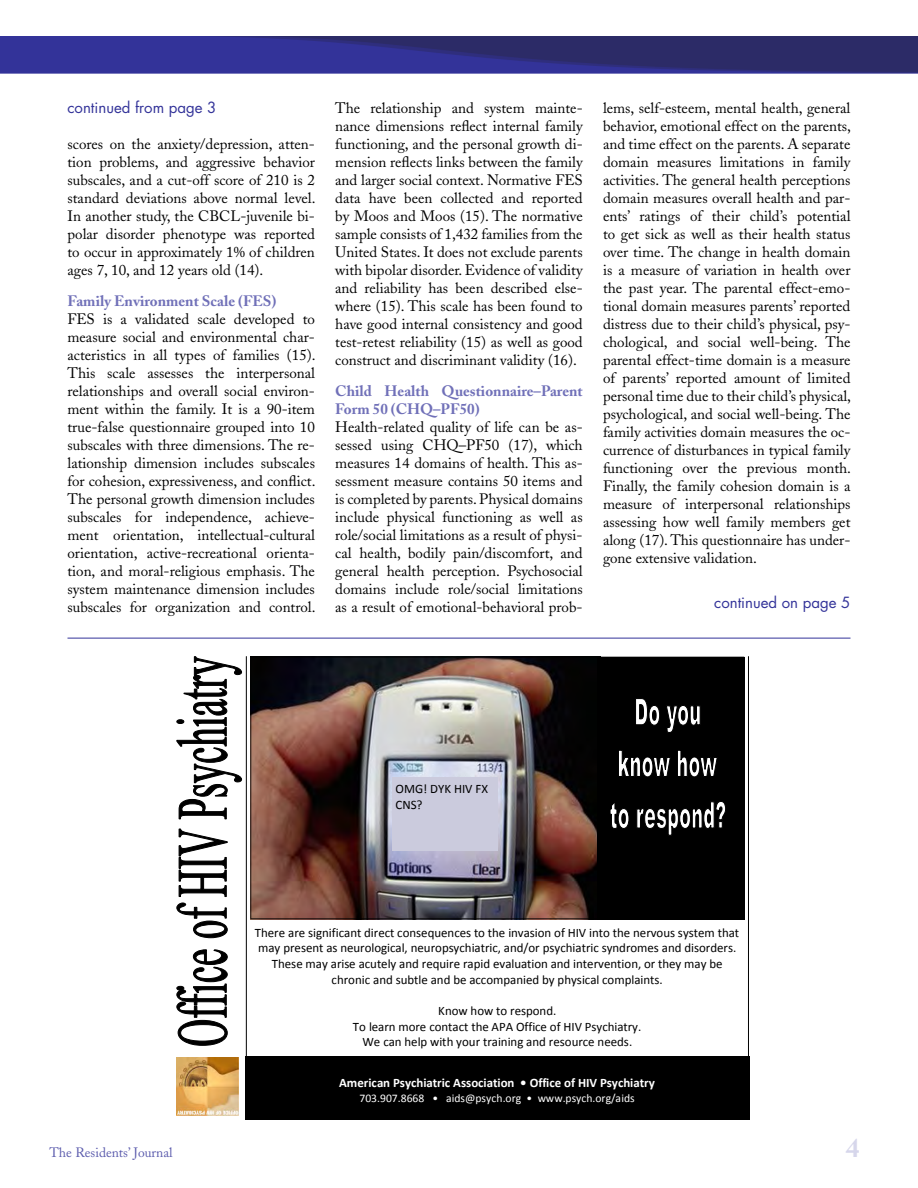
<style>
.page{position:relative;width:918px;height:1188px;background:#fff}
.page>*{position:absolute;margin:0;border:0;box-sizing:border-box;transform-origin:0 0}
.t1{font:700 27px "Adobe Caslon";color:#d6d6eb}
.t2{font:15px/18px "Adobe Caslon";color:#000;text-align:justify}
.t3{font:700 15px/18px "Adobe Caslon";color:#7070b8}
.t4{font:15px "Futura";color:#339}
.t5{font:13.5px "Adobe Caslon";color:#5c5cad}
.t6{font:12.9px/15.8px "Calibri";color:#000;text-align:center}
.t7{font:700 12.9px "Calibri";letter-spacing:-.005em;color:#fff}
.t8{font:11.7px "Calibri";color:#fff}
</style>
<div class="page">
<img style="left:0;top:36px;width:918px;height:38px">
<img style="left:250px;top:657px;width:347px;height:262px">
<div style="left:392px;top:777px;width:105px;height:74px;background:#cbcbdd"></div>
<svg style="left:176px;top:949px;width:52px;height:97px"></svg>
<svg style="left:176px;top:828px;width:52px;height:111px"></svg>
<svg style="left:176px;top:656px;width:66px;height:164px"></svg>
<svg style="left:597px;top:657px;width:147px;height:262px"></svg>
<img style="left:177px;top:1058px;width:61px;height:57px">
<hr style="left:246px;top:657px;width:1px;height:462px;background:#000">
<div style="left:245px;top:1056px;width:505px;height:63px;background:#000"></div>
<hr style="left:748px;top:657px;width:1px;height:462px;background:#000">
<hr style="left:68px;top:638px;width:782px;height:1px;background:#339">
<p class="t4" style="left:68px;top:98px;width:151px">continued from page 3</p>
<p class="t2" style="left:68px;top:135px;width:250px">scores on the anxiety/depression, atten&shy;tion problems, and aggressive behavior subscales, and a cut-off score of 210 is 2 standard deviations above normal level.<br>In another study, the CBCL-juvenile bi&shy;polar disorder phenotype was reported to occur in approximately 1% of children ages 7, 10, and 12 years old (14).</p>
<p class="t3" style="left:68px;top:292px;width:210px">Family Environment Scale (FES)</p>
<p class="t2" style="left:68px;top:310px;width:250px">FES is a validated scale developed to measure social and environmental char&shy;acteristics in all types of families (15).<br>This scale assesses the interpersonal relationships and overall social environ&shy;ment within the family. It is a 90-item true-false questionnaire grouped into 10 subscales with three dimensions. The re&shy;lationship dimension includes subscales for cohesion, expressiveness, and conflict.<br>The personal growth dimension includes subscales for independence, achieve&shy;ment orientation, intellectual-cultural orientation, active-recreational orienta&shy;tion, and moral-religious emphasis. The system maintenance dimension includes subscales for organization and control.</p>
<p class="t2" style="left:335px;top:99px;width:249px">The relationship and system mainte&shy;nance dimensions reflect internal family functioning, and the personal growth di&shy;mension reflects links between the family and larger social context. Normative FES data have been collected and reported by Moos and Moos (15). The normative sample consists of 1,432 families from the United States. It does not exclude parents with bipolar disorder. Evidence of validity and reliability has been described else&shy;where (15). This scale has been found to have good internal consistency and good test-retest reliability (15) as well as good construct and discriminant validity (16).</p>
<p class="t3" style="left:335px;top:382px;width:249px">Child Health Questionnaire–Parent<br>Form 50 (CHQ–PF50)</p>
<p class="t2" style="left:335px;top:418px;width:249px">Health-related quality of life can be as&shy;sessed using CHQ–PF50 (17), which measures 14 domains of health. This as&shy;sessment measure contains 50 items and is completed by parents. Physical domains include physical functioning as well as role/social limitations as a result of physi&shy;cal health, bodily pain/discomfort, and general health perception. Psychosocial domains include role/social limitations as a result of emotional-behavioral prob-</p>
<p class="t2" style="left:603px;top:99px;width:250px">lems, self-esteem, mental health, general behavior, emotional effect on the parents, and time effect on the parents. A separate domain measures limitations in family activities. The general health perceptions domain measures overall health and par&shy;ents’ ratings of their child’s potential to get sick as well as their health status over time. The change in health domain is a measure of variation in health over the past year. The parental effect-emo&shy;tional domain measures parents’ reported distress due to their child’s physical, psy&shy;chological, and social well-being. The parental effect-time domain is a measure of parents’ reported amount of limited personal time due to their child’s physical, psychological, and social well-being. The family activities domain measures the oc&shy;currence of disturbances in typical family functioning over the previous month.<br>Finally, the family cohesion domain is a measure of interpersonal relationships assessing how well family members get along (17). This questionnaire has under&shy;gone extensive validation.</p>
<p class="t4" style="left:714px;top:593px;width:138px">continued on page 5</p>
<p class="t6" style="left:396px;top:780px;width:94px;text-align:left">OMG! DYK HIV FX<br>CNS?</p>
<p class="t6" style="left:255px;top:924px;width:486px">There are significant direct consequences to the invasion of HIV into the nervous system that may present as neurological, neuropsychiatric, and/or psychiatric syndromes and disorders.<br>These may arise acutely and require rapid evaluation and intervention, or they may be chronic and subtle and be accompanied by physical complaints.</p>
<p class="t6" style="left:353px;top:1002px;width:290px">Know how to respond.<br>To learn more contact the APA Office of HIV Psychiatry.<br>We can help with your training and resource needs.</p>
<p class="t7" style="left:339px;top:1075px;width:317px">American Psychiatric Association • Office of HIV Psychiatry</p>
<p class="t8" style="left:360px;top:1091px;width:277px">703.907.8668 • aids@psych.org • www.psych.org/aids</p>
<p class="t5" style="left:50px;top:1145px;width:125px">The Residents’ Journal</p>
<h1 class="t1" style="left:846px;top:1132px;width:15px">4</h1>
</div>
